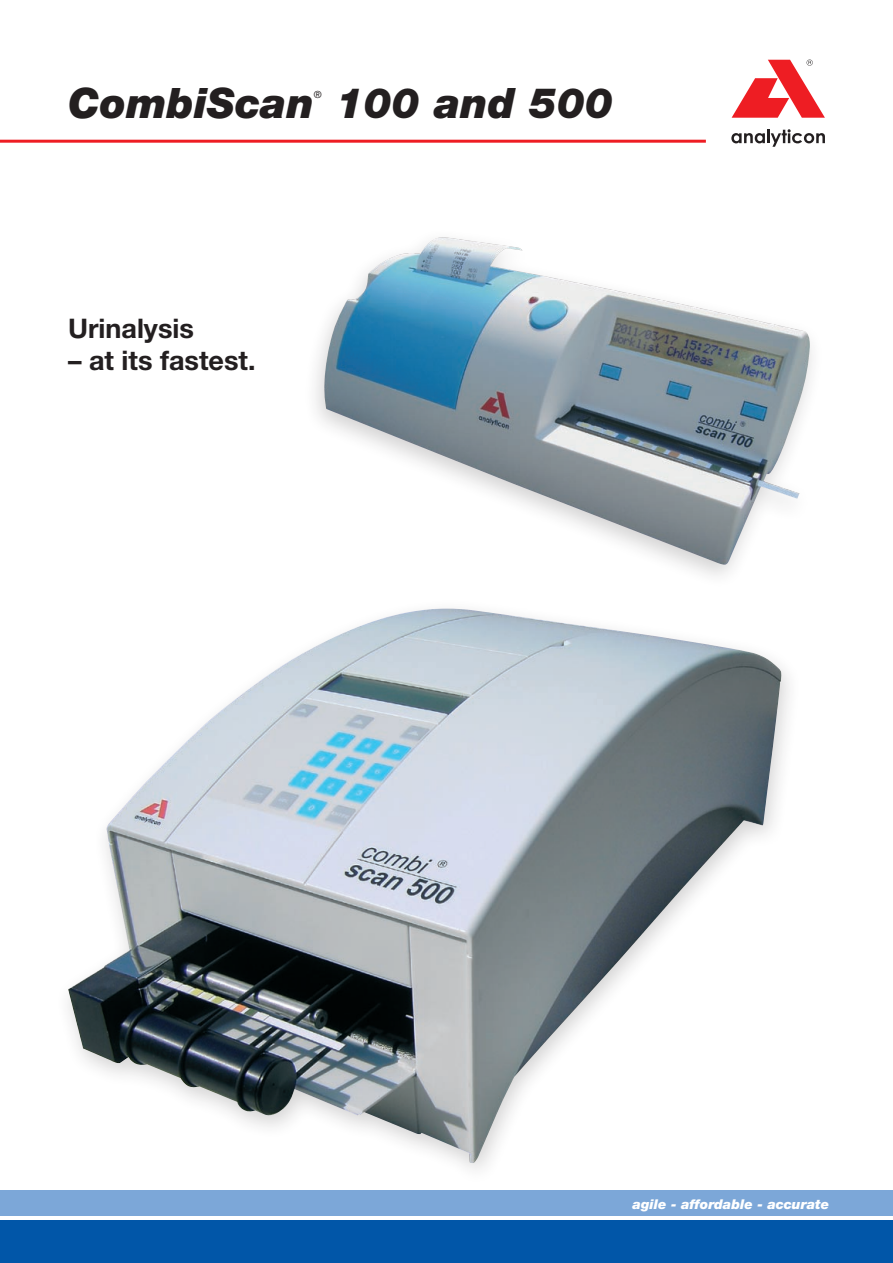
<style>
.page{position:relative;width:893px;height:1263px;background:#fff}
.page>*{position:absolute;margin:0;border:0;box-sizing:border-box;transform-origin:0 0}
.t1{font:italic 900 42px "Helvetica Neue";color:#231f20}
.t2{font:700 27px "Helvetica Neue";color:#231f20}
.t3{font:italic 900 13.5px "Helvetica Neue";color:#fff}
.t4{font:9.9px "Helvetica Neue";color:#231f20}
</style>
<div class="page">
<div style="left:0;top:1191px;width:893px;height:25px;background:#7ca7d8"></div>
<div style="left:0;top:1220px;width:893px;height:43px;background:#0156a8"></div>
<svg style="left:732px;top:60px;width:93px;height:58px"></svg>
<svg style="left:731px;top:129px;width:94px;height:18px"></svg>
<hr style="left:0;top:140px;width:706px;height:3px;background:#ee1d23">
<img style="left:68px;top:608px;width:714px;height:555px">
<img style="left:324px;top:237px;width:486px;height:328px">
<h1 class="t1" style="left:68px;top:77px;width:247px">CombiScan</h1>
<p class="t4" style="left:314px;top:88px;width:9px">®</p>
<h1 class="t1" style="left:336px;top:77px;width:279px">100 and 500</h1>
<h2 class="t2" style="left:68px;top:312px;width:127px">Urinalysis</h2>
<h2 class="t2" style="left:68px;top:344px;width:189px">– at its fastest.</h2>
<p class="t3" style="left:633px;top:1195px;width:198px">agile - affordable - accurate</p>
</div>
